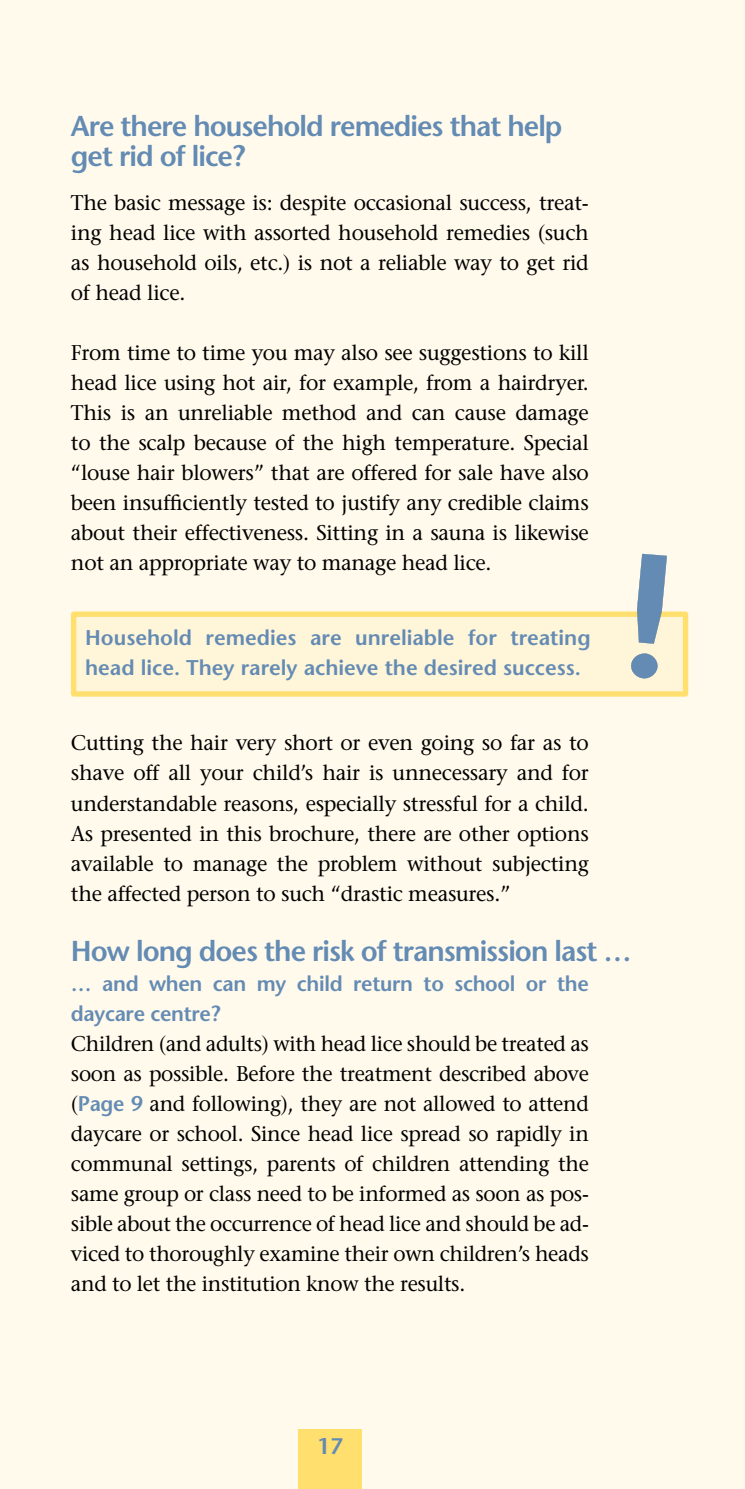
<style>
.page{position:relative;width:745px;height:1489px;background:#fff}
.page>*{position:absolute;margin:0;border:0;box-sizing:border-box;transform-origin:0 0}
.t1{font:600 28.75px/30px "Stone Sans";letter-spacing:-.035em;color:#648bb3}
.t2{font:600 22.5px "Stone Sans";color:#648bb3}
.t3{font:21.25px/30px "Stone Serif";letter-spacing:-.015em;color:#000;text-align:justify}
.t4{font:600 21.25px/30px "Stone Sans";color:#648bb3}
.s1{font-family:"Stone Sans";font-weight:600;color:#648bb3}
</style>
<div class="page">
<div style="left:0;top:0;width:744px;height:1488px;background:#fffaec"></div>
<div style="left:298px;top:1428px;width:63px;height:60px;background:#ffdf6d"></div>
<div style="left:71px;top:611px;width:616px;height:85px;background:#fff5d9;border:5px solid #ffdf6d"></div>
<svg style="left:630px;top:554px;width:36px;height:125px"></svg>
<h1 class="t1" style="left:71px;top:111px;width:493px">Are there household remedies that help get rid of lice?</h1>
<p class="t3" style="left:71px;top:187px;width:519px">The basic message is: despite occasional success, treat&shy;ing head lice with assorted household remedies (such as household oils, etc.) is not a reliable way to get rid of head lice.</p>
<p class="t3" style="left:71px;top:337px;width:519px">From time to time you may also see suggestions to kill head lice using hot air, for example, from a hairdryer.<br>This is an unreliable method and can cause damage to the scalp because of the high temperature. Special “louse hair blowers” that are offered for sale have also been insufficiently tested to justify any credible claims about their effectiveness. Sitting in a sauna is likewise not an appropriate way to manage head lice.</p>
<p class="t4" style="left:85px;top:622px;width:506px">Household remedies are unreliable for treating head lice. They rarely achieve the desired success.</p>
<p class="t3" style="left:71px;top:728px;width:519px">Cutting the hair very short or even going so far as to shave off all your child’s hair is unnecessary and for understandable reasons, especially stressful for a child.<br>As presented in this brochure, there are other options available to manage the problem without subjecting the affected person to such “drastic measures.”</p>
<h1 class="t1" style="left:71px;top:935px;width:562px">How long does the risk of transmission last …</h1>
<p class="t4" style="left:71px;top:967px;width:519px">… and when can my child return to school or the daycare centre?</p>
<p class="t3" style="left:71px;top:1027px;width:519px">Children (and adults) with head lice should be treated as soon as possible. Before the treatment described above (<span class="s1">Page 9</span> and following), they are not allowed to attend daycare or school. Since head lice spread so rapidly in communal settings, parents of children attending the same group or class need to be informed as soon as pos&shy;sible about the occurrence of head lice and should be ad&shy;viced to thoroughly examine their own children’s heads and to let the institution know the results.</p>
<p class="t2" style="left:317px;top:1431px;width:27px">17</p>
</div>
